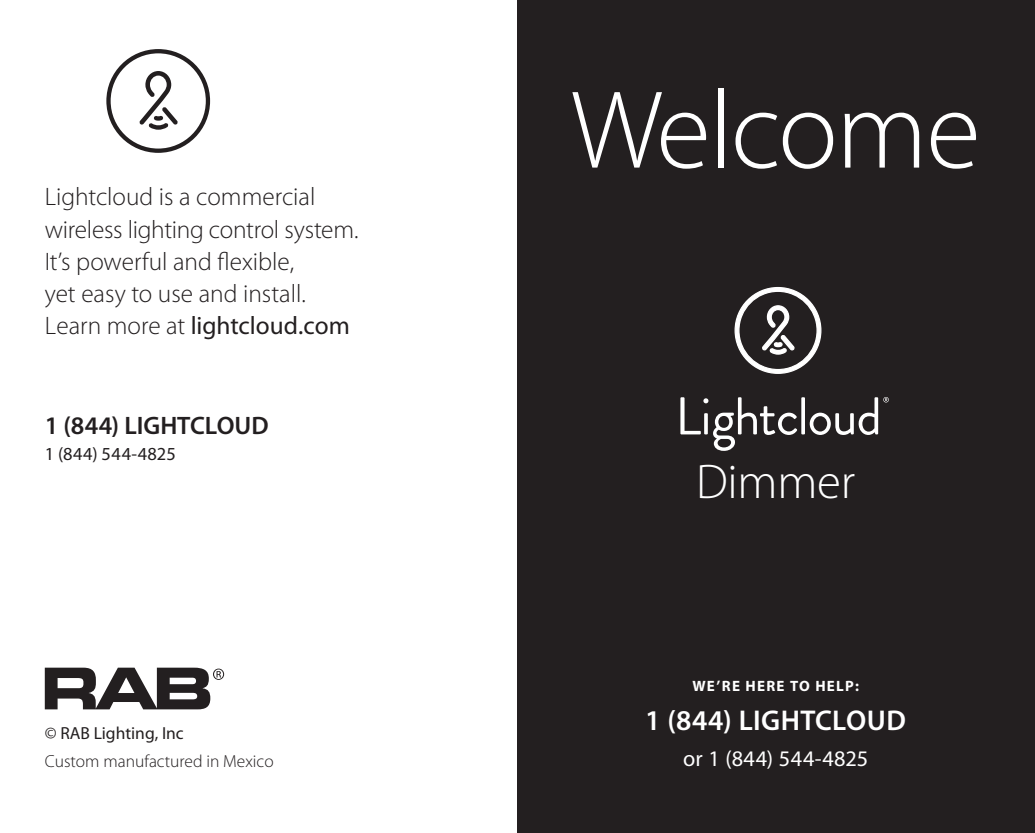
<style>
.page{position:relative;width:1035px;height:833px;background:#fff}
.page>*{position:absolute;margin:0;border:0;box-sizing:border-box;transform-origin:0 0}
.t1{font:300 111.75px "Myriad Pro";letter-spacing:-.015em;color:#fff}
.t2{font:300 49px "Myriad Pro";letter-spacing:-.005em;color:#fff}
.t3{font:600 28.75px "Myriad Pro";letter-spacing:.015em;color:#fff}
.t4{font:300 25.25px/32.2px "Myriad Pro";color:#231f20}
.t5{font:600 25.25px "Myriad Pro";letter-spacing:-.005em;color:#231f20}
.t6{font:22.25px "Myriad Pro";letter-spacing:.02em;color:#fff}
.t7{font:18.5px "Myriad Pro";letter-spacing:.025em;color:#231f20}
.t8{font:300 17.5px "Myriad Pro";color:#231f20}
.t9{font:17.5px "Myriad Pro";color:#231f20}
.t10{font:700 15px "Myriad Pro";letter-spacing:.085em;color:#fff}
.s1{font-weight:400}
</style>
<div class="page">
<div style="left:518px;top:0;width:517px;height:832px;background:#231f20"></div>
<svg style="left:45px;top:667px;width:179px;height:42px"></svg>
<svg style="left:106px;top:49px;width:104px;height:104px"></svg>
<div style="left:111px;top:53px;width:95px;height:95px;background:#fff;border-radius:50%"></div>
<svg style="left:139px;top:71px;width:39px;height:59px"></svg>
<svg style="left:680px;top:397px;width:117px;height:54px"></svg>
<svg style="left:801px;top:397px;width:4px;height:37px"></svg>
<svg style="left:734px;top:287px;width:88px;height:87px"></svg>
<svg style="left:810px;top:397px;width:79px;height:38px"></svg>
<p class="t4" style="left:45px;top:181px;width:315px">Lightcloud is a commercial wireless lighting control system.<br>It’s powerful and flexible,<br>yet easy to use and install.<br>Learn more at <span class="s1">lightcloud.com</span></p>
<p class="t5" style="left:45px;top:412px;width:225px">1 (844) LIGHTCLOUD</p>
<p class="t7" style="left:45px;top:444px;width:133px">1 (844) 544-4825</p>
<p class="t9" style="left:45px;top:723px;width:140px">© RAB Lighting, Inc</p>
<p class="t8" style="left:45px;top:751px;width:230px">Custom manufactured in Mexico</p>
<h1 class="t1" style="left:571px;top:69px;width:411px">Welcome</h1>
<h2 class="t2" style="left:696px;top:454px;width:161px">Dimmer</h2>
<p class="t10" style="left:692px;top:677px;width:168px">WE’RE HERE TO HELP:</p>
<p class="t3" style="left:645px;top:704px;width:262px">1 (844) LIGHTCLOUD</p>
<p class="t6" style="left:683px;top:745px;width:187px">or 1 (844) 544-4825</p>
</div>
